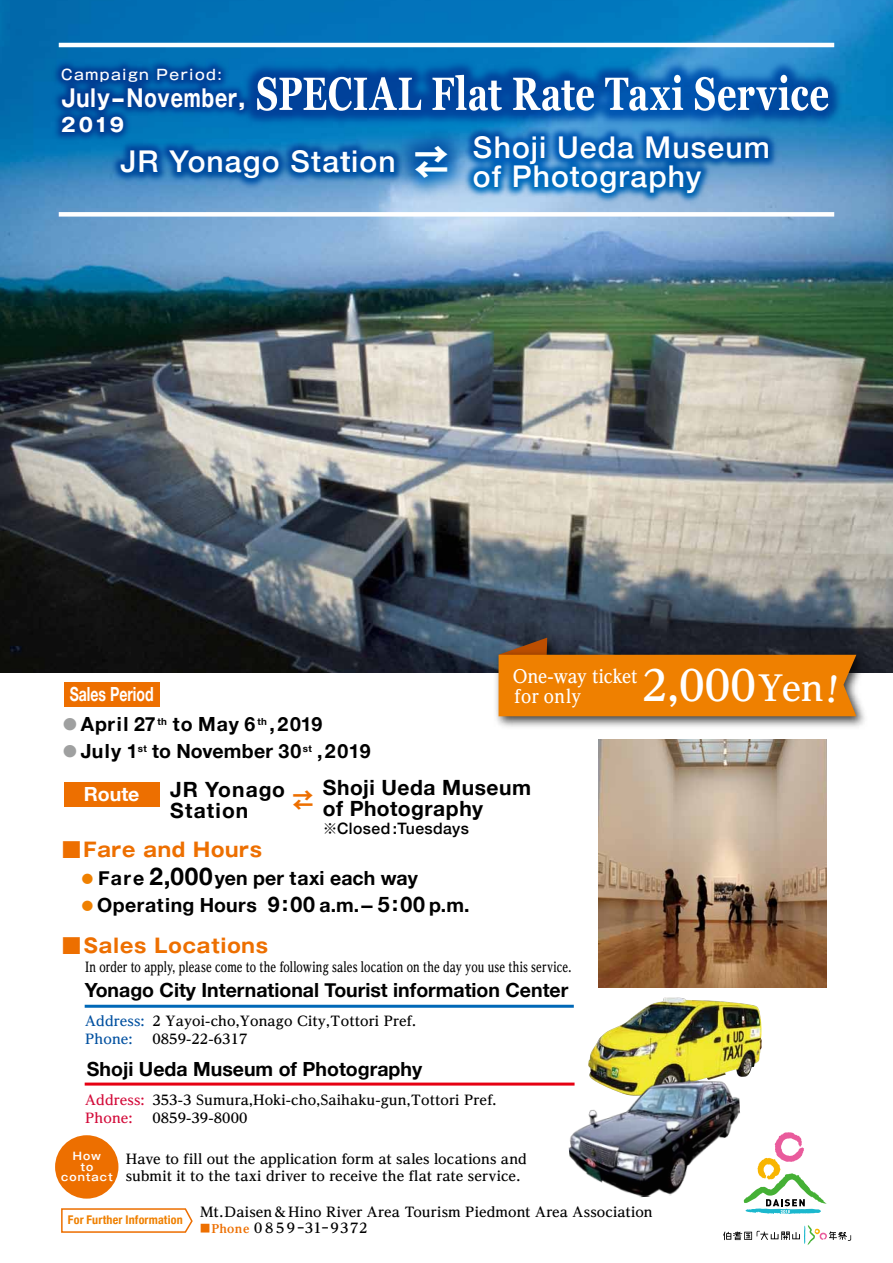
<style>
.page{position:relative;width:893px;height:1263px;background:#fff}
.page>*{position:absolute;margin:0;border:0;box-sizing:border-box;transform-origin:0 0}
.t1{font:700 41.55px "UD Reimin Pr 6";color:#fff}
.t2{font:700 34.65px "UD Reimin Pr 6";color:#fff}
.t3{font:800 34.5px "Koz Go Pro";color:#fff}
.t4{font:500 30px "Helvetica Neue";letter-spacing:.035em;color:#fff}
.t5{font:700 29.25px "Helvetica Neue";color:#9fa0a0}
.t6{font:700 24.3px "Helvetica Neue";color:#000}
.t7{font:700 24.3px "Helvetica Neue";color:#ef8000}
.t8{font:700 23.7px "Gothic MB101 Pr 6";letter-spacing:.05em;color:#fff;scale:.8 1}
.t9{font:700 21px "Helvetica Neue";letter-spacing:.025em;color:#000}
.t10{font:700 21px "Helvetica Neue";letter-spacing:.05em;color:#000}
.t11{font:700 21px "Helvetica Neue";letter-spacing:.06em;color:#000}
.t12{font:800 21px "Koz Go Pr 6 N";color:#ed6f00}
.t13{font:700 19.5px "Helvetica Neue";color:#000}
.t14{font:700 19.5px "Gothic MB101 Pr 6";letter-spacing:.04em;color:#ed6f00}
.t15{font:700 19.5px "Helvetica Neue";letter-spacing:.025em;color:#000}
.t16{font:700 19.5px "Helvetica Neue";color:#fff;scale:.72 1}
.t17{font:700 19.5px "Helvetica Neue";color:#fff}
.t18{font:700 18.9px "Gothic MB101 Pr 6";color:#fff}
.t19{font:700 18px "UD Reimin Pr 6";letter-spacing:.005em;color:#fff;scale:.9 1}
.t20{font:500 15.75px "Helvetica Neue";letter-spacing:.025em;color:#000}
.t21{font:500 14.25px "Gothic MB101 Pr 6";letter-spacing:.1em;color:#fff}
.t22{font:700 13.5px/18px "UD Reimin Pr 6";letter-spacing:.01em;color:#000}
.t23{font:700 13.5px "UD Reimin Pr 6";letter-spacing:.01em;color:#000;scale:.75 1}
.t24{font:700 13.5px/18px "UD Reimin Pr 6";letter-spacing:.01em;color:#d30a39}
.t25{font:700 13.5px/18px "UD Reimin Pr 6";letter-spacing:.01em;color:#0050a0}
.t26{font:700 condensed 12px "Helvetica Neue";letter-spacing:.015em;color:#ef8000}
.t27{font:800 11.55px "UD Reimin Pr 6";letter-spacing:.025em;color:#ed6f00}
.t28{font:700 10.5px/10.5px "Gothic MB101 Pr 6 De";letter-spacing:.1em;color:#fff;text-align:center}
.t29{font:700 10.2px "UD Reimin Pr 6";color:#ed6f00}
.t30{font:700 9.75px "Helvetica Neue";letter-spacing:.035em;color:#000}
.s1{font-family:"Koz Go Pro";font-weight:700;font-size:14.7px}
.s2{font-size:21.45px}
</style>
<div class="page">
<img style="left:0;top:0;width:893px;height:673px">
<img style="left:598px;top:739px;width:229px;height:248px">
<img style="left:490px;top:629px;width:73px;height:18px">
<img style="left:490px;top:647px;width:383px;height:80px">
<img style="left:306px;top:13px;width:585px;height:160px">
<svg style="left:306px;top:77px;width:40px;height:9px"></svg>
<img style="left:409px;top:72px;width:424px;height:186px">
<img style="left:56px;top:86px;width:402px;height:193px">
<img style="left:0;top:7px;width:306px;height:216px">
<hr style="left:59px;top:43px;width:775px;height:4px;background:#fff">
<div style="left:59px;top:212px;width:775px;height:5px;background:#fff"></div>
<hr style="left:85px;top:1082px;width:490px;height:3px;background:#e60012">
<hr style="left:85px;top:1005px;width:489px;height:3px;background:#0068b7">
<img style="left:588px;top:997px;width:174px;height:80px">
<img style="left:565px;top:1070px;width:180px;height:131px">
<img style="left:346px;top:77px;width:171px;height:186px">
<div style="left:64px;top:782px;width:96px;height:25px;background:#ed6f00"></div>
<div style="left:64px;top:683px;width:96px;height:24px;background:#ed6f00"></div>
<div style="left:55px;top:1135px;width:63px;height:63px;background:#ed6f00;border-radius:50%"></div>
<svg style="left:61px;top:1208px;width:132px;height:25px"></svg>
<svg style="left:723px;top:1225px;width:128px;height:20px"></svg>
<svg style="left:744px;top:1132px;width:82px;height:82px"></svg>
<svg style="left:499px;top:638px;width:357px;height:78px"></svg>
<p class="t21" style="left:61px;top:63px;width:89px">Campaign</p>
<h3 class="t8" style="left:61px;top:78px;width:232px">July-November,</h3>
<h3 class="t18" style="left:61px;top:109px;width:67px">201９</h3>
<p class="t21" style="left:157px;top:63px;width:67px">Period:</p>
<h3 class="t4" style="left:120px;top:137px;width:277px">JR Yonago Station</h3>
<h3 class="t3" style="left:414px;top:140px;width:36px">⇄</h3>
<h3 class="t4" style="left:473px;top:123px;width:298px">Shoji Ueda Museum</h3>
<h3 class="t4" style="left:473px;top:152px;width:230px">of Photography</h3>
<h3 class="t16" style="left:70px;top:679px;width:118px">Sales Period</h3>
<h3 class="t13" style="left:81px;top:708px;width:77px">April 27</h3>
<h3 class="t13" style="left:173px;top:708px;width:84px">to May 6</h3>
<h3 class="t13" style="left:269px;top:708px;width:55px">,2019</h3>
<h3 class="t5" style="left:61px;top:700px;width:20px">●</h3>
<p class="t30" style="left:157px;top:713px;width:11px">th</p>
<p class="t30" style="left:257px;top:713px;width:11px">th</p>
<h3 class="t13" style="left:81px;top:735px;width:58px">July 1</h3>
<h3 class="t13" style="left:152px;top:735px;width:150px">to November 30</h3>
<h3 class="t13" style="left:317px;top:735px;width:55px">,2019</h3>
<h3 class="t5" style="left:61px;top:727px;width:20px">●</h3>
<p class="t30" style="left:138px;top:740px;width:10px">st</p>
<p class="t30" style="left:303px;top:740px;width:10px">st</p>
<h1 class="t1" style="left:642px;top:652px;width:116px">2,000</h1>
<h3 class="t19" style="left:513px;top:662px;width:140px">One-way ticket</h3>
<h2 class="t2" style="left:758px;top:660px;width:68px">Yen</h2>
<h3 class="t19" style="left:514px;top:681px;width:76px">for only</h3>
<h3 class="t17" style="left:84px;top:779px;width:57px">Route</h3>
<h3 class="t10" style="left:170px;top:773px;width:116px">JR Yonago</h3>
<h3 class="t9" style="left:323px;top:771px;width:210px">Shoji Ueda Museum</h3>
<h3 class="t12" style="left:292px;top:788px;width:22px">⇄</h3>
<h3 class="t11" style="left:170px;top:794px;width:79px">Station</h3>
<h3 class="t9" style="left:323px;top:792px;width:162px">of Photography</h3>
<p class="t20" style="left:323px;top:816px;width:148px"><span class="s1">※</span>Closed:Tuesdays</p>
<h3 class="t14" style="left:62px;top:833px;width:202px">■Fare and Hours</h3>
<h3 class="t6" style="left:150px;top:857px;width:65px">2,000</h3>
<h3 class="t13" style="left:98px;top:863px;width:48px">Fare</h3>
<h3 class="t13" style="left:215px;top:863px;width:205px">yen per taxi each way</h3>
<h3 class="t7" style="left:80px;top:859px;width:17px">●</h3>
<h3 class="t15" style="left:97px;top:890px;width:161px">Operating Hours</h3>
<h3 class="t7" style="left:80px;top:886px;width:17px">●</h3>
<h3 class="t13" style="left:268px;top:890px;width:203px"><span class="s2">9:00</span> m. a .-<span class="s2">5:00</span>p m. .</h3>
<h3 class="t14" style="left:62px;top:930px;width:208px">■Sales Locations</h3>
<p class="t23" style="left:85px;top:956px;width:650px">In order to apply, please come to the following sales location on the day you use this service.</p>
<h3 class="t13" style="left:85px;top:975px;width:485px">Yonago City International Tourist information Center</h3>
<p class="t25" style="left:85px;top:1012px;width:61px">Address:<br>Phone:</p>
<p class="t22" style="left:152px;top:1012px;width:265px">2 Yayoi-cho,Yonago City,Tottori Pref.<br>0859-22-6317</p>
<h3 class="t13" style="left:87px;top:1054px;width:337px">Shoji Ueda Museum of Photography</h3>
<p class="t24" style="left:85px;top:1091px;width:61px">Address:<br>Phone:</p>
<p class="t22" style="left:152px;top:1091px;width:346px">353-3 Sumura,Hoki-cho,Saihaku-gun,Tottori Pref.<br>0859-39-8000</p>
<p class="t28" style="left:61px;top:1150px;width:53px">How<br>to contact</p>
<p class="t22" style="left:126px;top:1151px;width:403px;line-height:16.5px">Have to fill out the application form at sales locations and submit it to the taxi driver to receive the flat rate service.</p>
<p class="t26" style="left:68px;top:1210px;width:116px">For Further Information</p>
<p class="t22" style="left:200px;top:1203px;width:454px">Mt.Daisen &amp; Hino River Area Tourism Piedmont Area Association</p>
<p class="t22" style="left:251px;top:1219px;width:118px">０８５９‒31‒9372</p>
<p class="t27" style="left:212px;top:1219px;width:39px">Phone</p>
<p class="t29" style="left:200px;top:1220px;width:12px">■</p>
</div>
